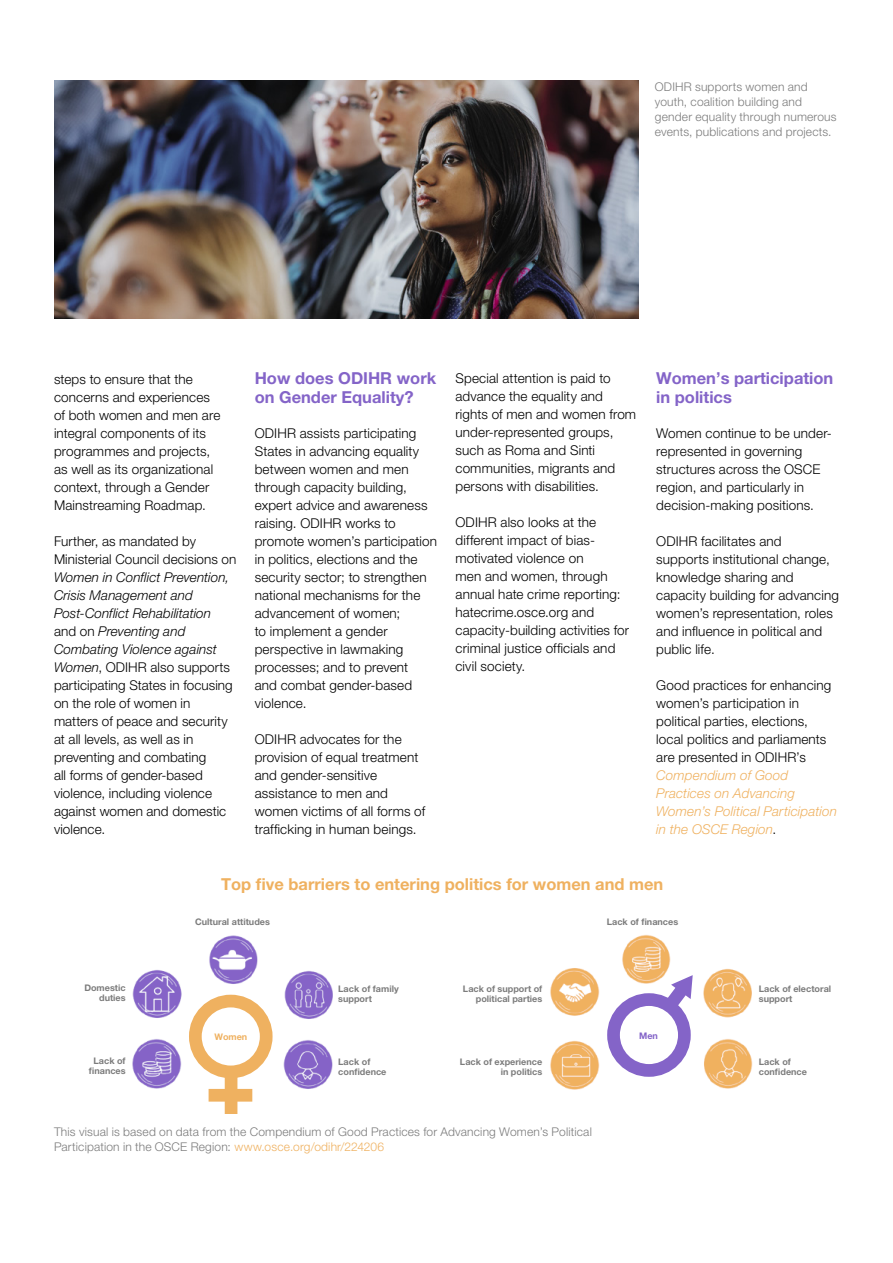
<style>
.page{position:relative;width:893px;height:1263px;background:#fff}
.page>*{position:absolute;margin:0;border:0;box-sizing:border-box;transform-origin:0 0}
.t1{font:700 16.5px/19px "Helvetica Neue LT Pro";color:#8464c8}
.t2{font:700 16.5px "Helvetica Neue LT Pro";color:#efb160}
.t3{font:300 13.5px/18px "Helvetica Neue LT Pro";letter-spacing:.01em;color:#000}
.t4{font:italic 300 13.5px/18px "Helvetica Neue LT Pro";letter-spacing:.01em;color:#efb160}
.t5{font:300 12px/15px "Helvetica Neue LT Pro";letter-spacing:.015em;color:#7c7c7c}
.t6{font:700 9.15px/10.5px "Helvetica Neue LT Pro";color:#7c7c7c}
.t7{font:700 9.15px "Helvetica Neue LT Pro";color:#efb160}
.t8{font:700 9.15px "Helvetica Neue LT Pro";color:#8464c8}
.s1{font-style:italic}
.s2{font-style:normal;color:#000}
.s3{color:#efb160}
</style>
<div class="page">
<img style="left:54px;top:81px;width:584px;height:238px">
<img style="left:132px;top:970px;width:50px;height:48px">
<img style="left:704px;top:1039px;width:49px;height:50px">
<img style="left:209px;top:935px;width:49px;height:49px">
<img style="left:283px;top:1040px;width:50px;height:49px">
<img style="left:703px;top:968px;width:49px;height:50px">
<img style="left:622px;top:935px;width:49px;height:49px">
<img style="left:132px;top:1039px;width:50px;height:50px">
<img style="left:550px;top:968px;width:50px;height:48px">
<img style="left:284px;top:971px;width:49px;height:48px">
<img style="left:550px;top:1041px;width:50px;height:49px">
<div style="left:189px;top:995px;width:84px;height:83px;border:13px solid #efb160;border-radius:50%"></div>
<div style="left:607px;top:993px;width:84px;height:84px;border:13px solid #8464c8;border-radius:50%"></div>
<div style="left:225px;top:1075px;width:12px;height:39px;background:#efb160"></div>
<div style="left:209px;top:1089px;width:43px;height:12px;background:#efb160"></div>
<svg style="left:650px;top:972px;width:43px;height:54px"></svg>
<p class="t5" style="left:655px;top:79px;width:183px">ODIHR supports women and youth, coalition building and gender equality through numerous events, publications and projects.</p>
<p class="t3" style="left:54px;top:369px;width:168px">steps to ensure that the concerns and experiences of both women and men are integral components of its programmes and projects, as well as its organizational context, through a Gender<br>Mainstreaming Roadmap.</p>
<p class="t3" style="left:54px;top:531px;width:184px">Further, as mandated by<br>Ministerial Council decisions on</p>
<p class="t3" style="left:54px;top:567px;width:180px"><span class="s1">Women in Conflict Prevention,<br>Crisis Management and<br>Post-Conflict Rehabilitation </span>and on <span class="s1">Preventing and<br>Combating Violence against<br>Women</span>, ODIHR also supports participating States in focusing on the role of women in matters of peace and security at all levels, as well as in preventing and combating<br>all forms of gender-based violence, including violence against women and domestic violence.</p>
<p class="t1" style="left:255px;top:368px;width:183px">How does ODIHR work on Gender Equality?</p>
<p class="t3" style="left:255px;top:423px;width:184px">ODIHR assists participating<br>States in advancing equality between women and men through capacity building, expert advice and awareness raising. ODIHR works to promote women’s participation in politics, elections and the security sector; to strengthen national mechanisms for the advancement of women;<br>to implement a gender perspective in lawmaking processes; and to prevent<br>and combat gender-based violence.</p>
<p class="t3" style="left:255px;top:729px;width:172px">ODIHR advocates for the provision of equal treatment and gender-sensitive assistance to men and women victims of all forms of trafficking in human beings.</p>
<p class="t3" style="left:455px;top:369px;width:182px">Special attention is paid to advance the equality and rights of men and women from under-represented groups, such as Roma and Sinti communities, migrants and persons with disabilities.</p>
<p class="t3" style="left:455px;top:513px;width:175px">ODIHR also looks at the different impact of bias&shy;motivated violence on<br>men and women, through annual hate crime reporting: hatecrime.osce.org and capacity-building activities for criminal justice officials and civil society.</p>
<p class="t1" style="left:656px;top:368px;width:179px">Women’s participation in politics</p>
<p class="t3" style="left:656px;top:423px;width:177px">Women continue to be under&shy;represented in governing structures across the OSCE region, and particularly in decision-making positions.</p>
<p class="t3" style="left:656px;top:531px;width:184px">ODIHR facilitates and<br>supports institutional change, knowledge sharing and capacity building for advancing women’s representation, roles and influence in political and public life.</p>
<p class="t3" style="left:656px;top:675px;width:177px">Good practices for enhancing women’s participation in political parties, elections, local politics and parliaments are presented in ODIHR’s</p>
<p class="t4" style="left:656px;top:765px;width:182px">Compendium of Good<br>Practices on Advancing<br>Women’s Political Participation in the OSCE Region<span class="s2">.</span></p>
<p class="t2" style="left:221px;top:874px;width:444px">Top five barriers to entering politics for women and men</p>
<p class="t6" style="left:84px;top:982px;width:43px;text-align:right">Domestic duties</p>
<p class="t6" style="left:89px;top:1055px;width:38px;text-align:center">Lack of finances</p>
<p class="t6" style="left:195px;top:916px;width:76px">Cultural attitudes</p>
<p class="t7" style="left:214px;top:1031px;width:34px">Women</p>
<p class="t6" style="left:338px;top:983px;width:62px">Lack of family support</p>
<p class="t6" style="left:463px;top:983px;width:81px;text-align:right">Lack of support of political parties</p>
<p class="t6" style="left:607px;top:916px;width:73px">Lack of finances</p>
<p class="t8" style="left:639px;top:1030px;width:20px">Men</p>
<p class="t6" style="left:759px;top:983px;width:74px">Lack of electoral support</p>
<p class="t6" style="left:338px;top:1056px;width:50px">Lack of confidence</p>
<p class="t6" style="left:759px;top:1056px;width:50px">Lack of confidence</p>
<p class="t6" style="left:460px;top:1056px;width:84px;text-align:right">Lack of experience in politics</p>
<p class="t5" style="left:54px;top:1123px;width:539px">This visual is based on data from the Compendium of Good Practices for Advancing Women’s Political<br>Participation in the OSCE Region: <span class="s3">www.osce.org/odihr/224206</span></p>
</div>
